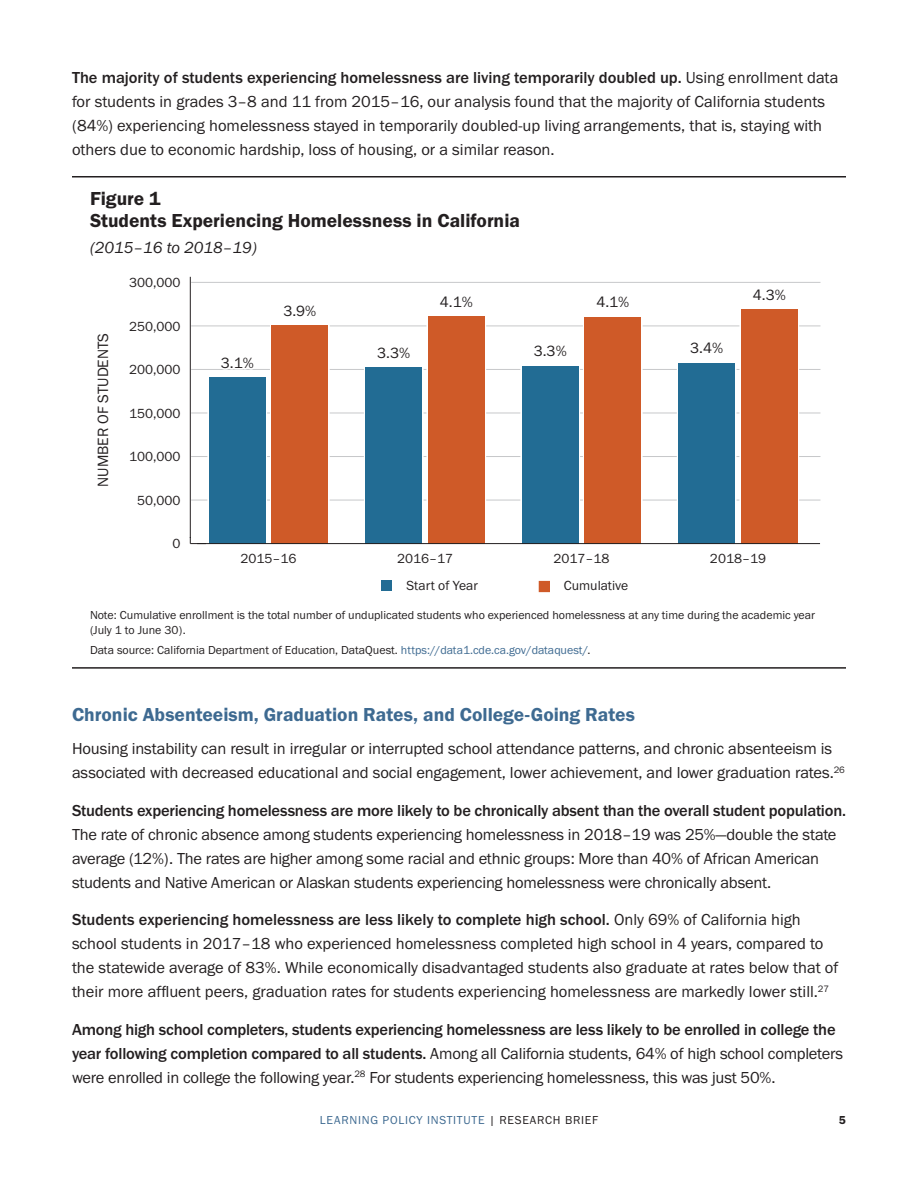
<style>
.page{position:relative;width:918px;height:1188px;background:#fff}
.page>*{position:absolute;margin:0;border:0;box-sizing:border-box;transform-origin:0 0}
.t1{font:19.5px "Franklin Gothic URW Dem";color:#3e6a91}
.t2{font:19.5px/22.5px "Franklin Gothic URW Dem";color:#231f20}
.t3{font:16.5px/24px "Franklin Gothic URW Boo";letter-spacing:-.005em;color:#231f20}
.t4{font:500 16.5px "Franklin Gothic URW";letter-spacing:-.01em;color:#231f20}
.t5{font:16.5px "Franklin Gothic URW Boo Ita";color:#231f20}
.t6{font:15.3px "Franklin Gothic URW Boo";color:#231f20}
.t7{font:13.65px "Franklin Gothic URW Boo";color:#231f20}
.t8{font:12px/15px "Franklin Gothic URW Boo";color:#231f20}
.t9{font:12px "Franklin Gothic URW Boo";letter-spacing:.06em;color:#3e6a91}
.t10{font:12px "Franklin Gothic URW Dem";color:#231f20}
.s1{font-family:"Franklin Gothic URW Boo";font-weight:400}
.s2{color:#3e6a91}
.s3{font-family:"Franklin Gothic URW";font-weight:500}
.s4{color:#231f20}
</style>
<div class="page">
<hr style="left:72px;top:176px;width:774px;height:2px;background:#231f20">
<hr style="left:72px;top:667px;width:774px;height:2px;background:#231f20">
<hr style="left:190px;top:277px;width:1px;height:261px;background:#231f20">
<hr style="left:191px;top:500px;width:629px;height:1px;background:#c7c8ca">
<hr style="left:191px;top:456px;width:629px;height:1px;background:#c7c8ca">
<hr style="left:191px;top:413px;width:629px;height:1px;background:#c7c8ca">
<hr style="left:191px;top:369px;width:629px;height:1px;background:#c7c8ca">
<hr style="left:191px;top:326px;width:629px;height:1px;background:#c7c8ca">
<hr style="left:191px;top:282px;width:629px;height:1px;background:#c7c8ca">
<div style="left:539px;top:581px;width:10px;height:11px;background:#cf5a28"></div>
<div style="left:539px;top:581px;width:11px;height:11px;border:1px solid #cf5a28"></div>
<div style="left:382px;top:580px;width:10px;height:10px;background:#226c94"></div>
<svg style="left:190px;top:298px;width:140px;height:247px"></svg>
<svg style="left:364px;top:316px;width:122px;height:229px"></svg>
<svg style="left:520px;top:317px;width:123px;height:228px"></svg>
<svg style="left:677px;top:309px;width:122px;height:236px"></svg>
<hr style="left:197px;top:543px;width:623px;height:1px;background:#231f20">
<p class="t4" style="left:72px;top:67px;width:768px">The majority of students experiencing homelessness are living temporarily doubled up. <span class="s1">Using enrollment data</span></p>
<p class="t3" style="left:72px;top:89px;width:755px">for students in grades 3–8 and 11 from 2015–16, our analysis found that the majority of California students (84%) experiencing homelessness stayed in temporarily doubled-up living arrangements, that is, staying with others due to economic hardship, loss of housing, or a similar reason.</p>
<p class="t2" style="left:90px;top:186px;width:432px">Figure 1<br>Students Experiencing Homelessness in California</p>
<p class="t5" style="left:90px;top:237px;width:169px">(2015–16 to 2018–19)</p>
<p class="t6" style="left:94px;top:487px;width:155px;rotate:-90deg">NUMBER OF STUDENTS</p>
<p class="t7" style="left:129px;top:274px;width:53px">300,000</p>
<p class="t7" style="left:129px;top:318px;width:53px">250,000</p>
<p class="t7" style="left:129px;top:361px;width:53px">200,000</p>
<p class="t7" style="left:129px;top:405px;width:53px">150,000</p>
<p class="t7" style="left:129px;top:448px;width:53px">100,000</p>
<p class="t7" style="left:137px;top:492px;width:45px">50,000</p>
<p class="t7" style="left:173px;top:535px;width:10px">0</p>
<p class="t6" style="left:221px;top:353px;width:34px">3.1%</p>
<p class="t6" style="left:283px;top:301px;width:34px">3.9%</p>
<p class="t6" style="left:377px;top:343px;width:34px">3.3%</p>
<p class="t6" style="left:440px;top:292px;width:34px">4.1%</p>
<p class="t6" style="left:596px;top:293px;width:34px">4.1%</p>
<p class="t6" style="left:534px;top:342px;width:34px">3.3%</p>
<p class="t6" style="left:690px;top:339px;width:34px">3.4%</p>
<p class="t6" style="left:753px;top:285px;width:34px">4.3%</p>
<p class="t7" style="left:241px;top:550px;width:58px">2015–16</p>
<p class="t7" style="left:397px;top:550px;width:58px">2016–17</p>
<p class="t7" style="left:554px;top:550px;width:58px">2017–18</p>
<p class="t7" style="left:710px;top:550px;width:58px">2018–19</p>
<p class="t7" style="left:407px;top:577px;width:73px">Start of Year</p>
<p class="t7" style="left:564px;top:577px;width:66px">Cumulative</p>
<p class="t8" style="left:90px;top:607px;width:727px">Note: Cumulative enrollment is the total number of unduplicated students who experienced homelessness at any time during the academic year (July 1 to June 30).</p>
<p class="t8" style="left:90px;top:642px;width:502px">Data source: California Department of Education, DataQuest. <span class="s2">https://data1.cde.ca.gov/dataquest/</span>.</p>
<p class="t7" style="left:95px;top:608px;width:582px">Data source: California Department of Education, DataQuest. <span class="s2">https://data1.cde.ca.gov/dataquest/</span>.</p>
<p class="t1" style="left:72px;top:703px;width:565px">Chronic Absenteeism, Graduation Rates, and College-Going Rates</p>
<p class="t3" style="left:72px;top:736px;width:774px">Housing instability can result in irregular or interrupted school attendance patterns, and chronic absenteeism is associated with decreased educational and social engagement, lower achievement, and lower graduation rates.<sup>26</sup></p>
<p class="t4" style="left:72px;top:800px;width:776px">Students experiencing homelessness are more likely to be chronically absent than the overall student population.</p>
<p class="t3" style="left:72px;top:822px;width:766px">The rate of chronic absence among students experiencing homelessness in 2018–19 was 25%—double the state average (12%). The rates are higher among some racial and ethnic groups: More than 40% of African American students and Native American or Alaskan students experiencing homelessness were chronically absent.</p>
<p class="t4" style="left:72px;top:909px;width:730px">Students experiencing homelessness are less likely to complete high school. <span class="s1">Only 69% of California high</span></p>
<p class="t3" style="left:72px;top:931px;width:768px">school students in 2017–18 who experienced homelessness completed high school in 4 years, compared to the statewide average of 83%. While economically disadvantaged students also graduate at rates below that of their more affluent peers, graduation rates for students experiencing homelessness are markedly lower still.<sup>27</sup></p>
<p class="t4" style="left:72px;top:1019px;width:765px">Among high school completers, students experiencing homelessness are less likely to be enrolled in college the</p>
<p class="t3" style="left:72px;top:1041px;width:773px"><span class="s3">year following completion compared to all students.</span> Among all California students, 64% of high school completers were enrolled in college the following year.<sup>28</sup> For students experiencing homelessness, this was just 50%.</p>
<p class="t9" style="left:320px;top:1113px;width:280px">LEARNING POLICY INSTITUTE <span class="s4">| RESEARCH BRIEF</span></p>
<p class="t10" style="left:839px;top:1113px;width:9px">5</p>
</div>
